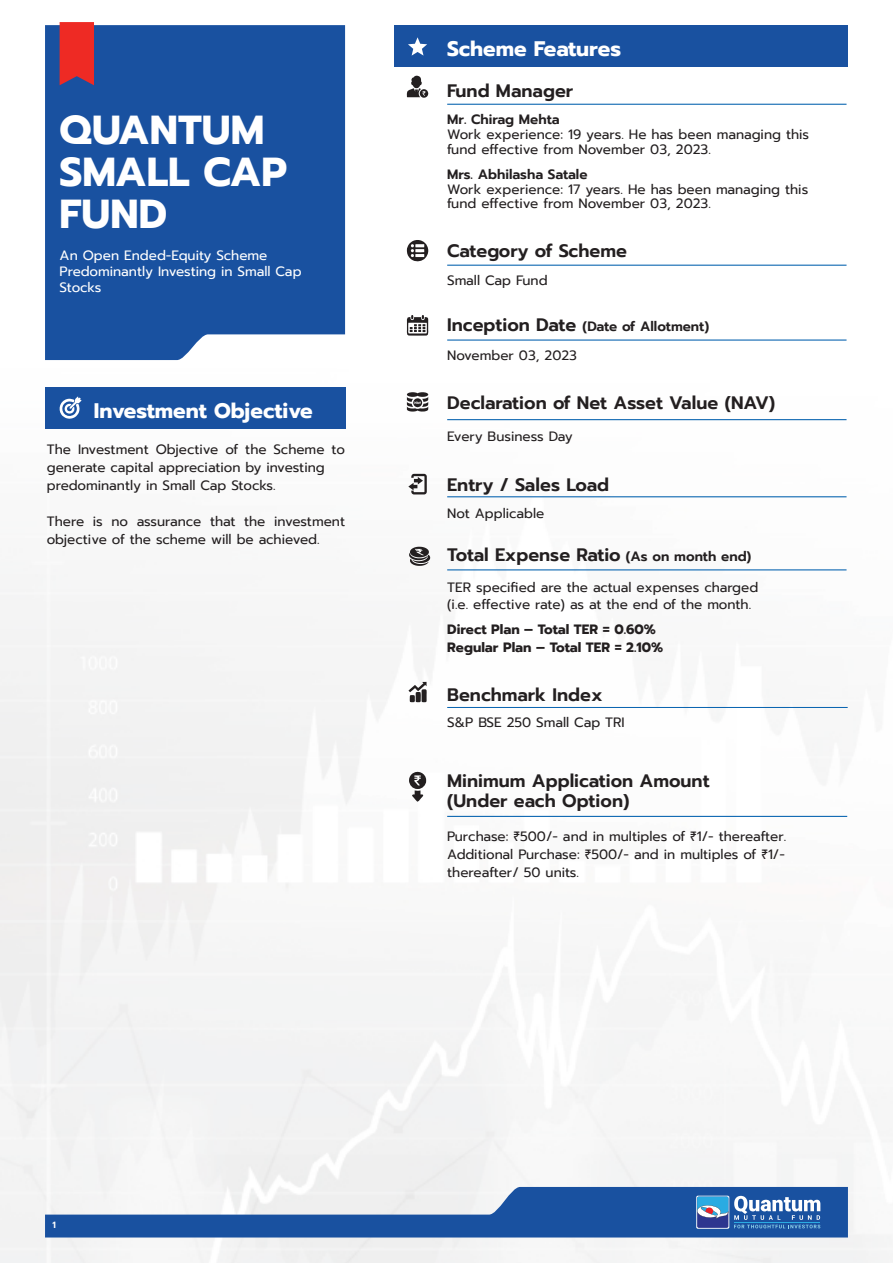
<style>
.page{position:relative;width:893px;height:1263px;background:#fff}
.page>*{position:absolute;margin:0;border:0;box-sizing:border-box;transform-origin:0 0}
.t1{font:700 40.35px/41.8px "Prompt";color:#fff}
.t2{font:700 21px "Prompt";color:#fff}
.t3{font:600 18px/20.4px "Prompt";color:#231f20}
.t4{font:13.5px/18px "Prompt";color:#231f20}
.t5{font:600 13.5px/28.8px "Prompt";color:#231f20}
.t6{font:13.5px/16.2px "Prompt";color:#fff}
.t7{font:700 13.5px/18px "Prompt";color:#231f20}
.t8{font:600 9px "Prompt";color:#fff}
.s1{font-size:18px}
.s2{font-weight:400}
.s3{font-size:13.5px}
</style>
<div class="page">
<img style="left:0;top:22px;width:893px;height:1241px">
<div style="left:394px;top:26px;width:454px;height:41px;background:#1951a0"></div>
<svg style="left:407px;top:76px;width:23px;height:22px"></svg>
<hr style="left:447px;top:104px;width:399px;height:1px;background:#0562af">
<svg style="left:407px;top:240px;width:21px;height:22px"></svg>
<hr style="left:447px;top:265px;width:399px;height:1px;background:#0562af">
<svg style="left:406px;top:315px;width:23px;height:21px"></svg>
<hr style="left:447px;top:339px;width:399px;height:2px;background:#0562af">
<svg style="left:407px;top:392px;width:21px;height:20px"></svg>
<hr style="left:447px;top:419px;width:399px;height:1px;background:#0562af">
<svg style="left:408px;top:474px;width:19px;height:20px"></svg>
<hr style="left:447px;top:496px;width:399px;height:1px;background:#0562af">
<svg style="left:408px;top:37px;width:19px;height:19px"></svg>
<div style="left:45px;top:25px;width:300px;height:335px;background:#1951a0"></div>
<svg style="left:60px;top:22px;width:34px;height:63px"></svg>
<svg style="left:408px;top:682px;width:19px;height:20px"></svg>
<hr style="left:447px;top:707px;width:401px;height:1px;background:#0562af">
<svg style="left:409px;top:769px;width:17px;height:34px"></svg>
<hr style="left:447px;top:816px;width:400px;height:1px;background:#0562af">
<div style="left:45px;top:387px;width:300px;height:41px;background:#1951a0"></div>
<svg style="left:59px;top:396px;width:23px;height:23px"></svg>
<svg style="left:409px;top:547px;width:21px;height:19px"></svg>
<hr style="left:447px;top:569px;width:399px;height:1px;background:#0562af">
<svg style="left:45px;top:1187px;width:803px;height:50px"></svg>
<h1 class="t1" style="left:60px;top:109px;width:229px">QUANTUM<br>SMALL CAP<br>FUND</h1>
<p class="t6" style="left:60px;top:247px;width:243px">An Open Ended-Equity Scheme<br>Predominantly Investing in Small Cap<br>Stocks</p>
<h2 class="t2" style="left:94px;top:395px;width:220px">Investment Objective</h2>
<p class="t4" style="left:47px;top:441px;width:300px">The Investment Objective of the Scheme to generate capital appreciation by investing predominantly in Small Cap Stocks.</p>
<p class="t4" style="left:47px;top:513px;width:300px">There is no assurance that the investment objective of the scheme will be achieved.</p>
<h2 class="t2" style="left:447px;top:32px;width:176px">Scheme Features</h2>
<h3 class="t3" style="left:447px;top:81px;width:128px">Fund Manager</h3>
<p class="t5" style="left:447px;top:105px;width:114px">Mr. Chirag Mehta</p>
<p class="t4" style="left:447px;top:126px;width:363px;line-height:15px">Work experience: 19 years. He has been managing this fund effective from November 03, 2023.</p>
<p class="t5" style="left:447px;top:160px;width:142px">Mrs. Abhilasha Satale</p>
<p class="t4" style="left:447px;top:182px;width:363px;line-height:14.4px">Work experience: 17 years. He has been managing this fund effective from November 03, 2023.</p>
<h3 class="t3" style="left:447px;top:240px;width:181px">Category of Scheme</h3>
<p class="t4" style="left:447px;top:271px;width:102px">Small Cap Fund</p>
<p class="t5" style="left:447px;top:312px;width:264px"><span class="s1">Inception Date</span> (Date of Allotment)<br><span class="s2">November 03, 2023</span></p>
<h3 class="t3" style="left:447px;top:393px;width:329px">Declaration of Net Asset Value (NAV)</h3>
<p class="t4" style="left:447px;top:427px;width:127px">Every Business Day</p>
<h3 class="t3" style="left:447px;top:474px;width:163px">Entry / Sales Load</h3>
<p class="t4" style="left:447px;top:505px;width:99px">Not Applicable</p>
<h3 class="t3" style="left:447px;top:544px;width:306px">Total Expense Ratio <span class="s3">(As on month end)</span></h3>
<p class="t4" style="left:447px;top:579px;width:313px;line-height:16.5px">TER specified are the actual expenses charged (i.e. effective rate) as at the end of the month.</p>
<p class="t7" style="left:447px;top:620px;width:218px">Direct Plan – Total TER = 0.60%<br>Regular Plan – Total TER = 2.10%</p>
<h3 class="t3" style="left:447px;top:684px;width:157px">Benchmark Index</h3>
<p class="t4" style="left:447px;top:713px;width:179px">S&amp;P BSE 250 Small Cap TRI</p>
<h3 class="t3" style="left:447px;top:770px;width:264px">Minimum Application Amount (Under each Option)</h3>
<p class="t4" style="left:447px;top:828px;width:341px;text-align:justify">Purchase: ₹500/- and in multiples of ₹1/- thereafter.<br>Additional Purchase: ₹500/- and in multiples of ₹1/- thereafter/ 50 units.</p>
<p class="t8" style="left:53px;top:1218px;width:5px">1</p>
</div>
